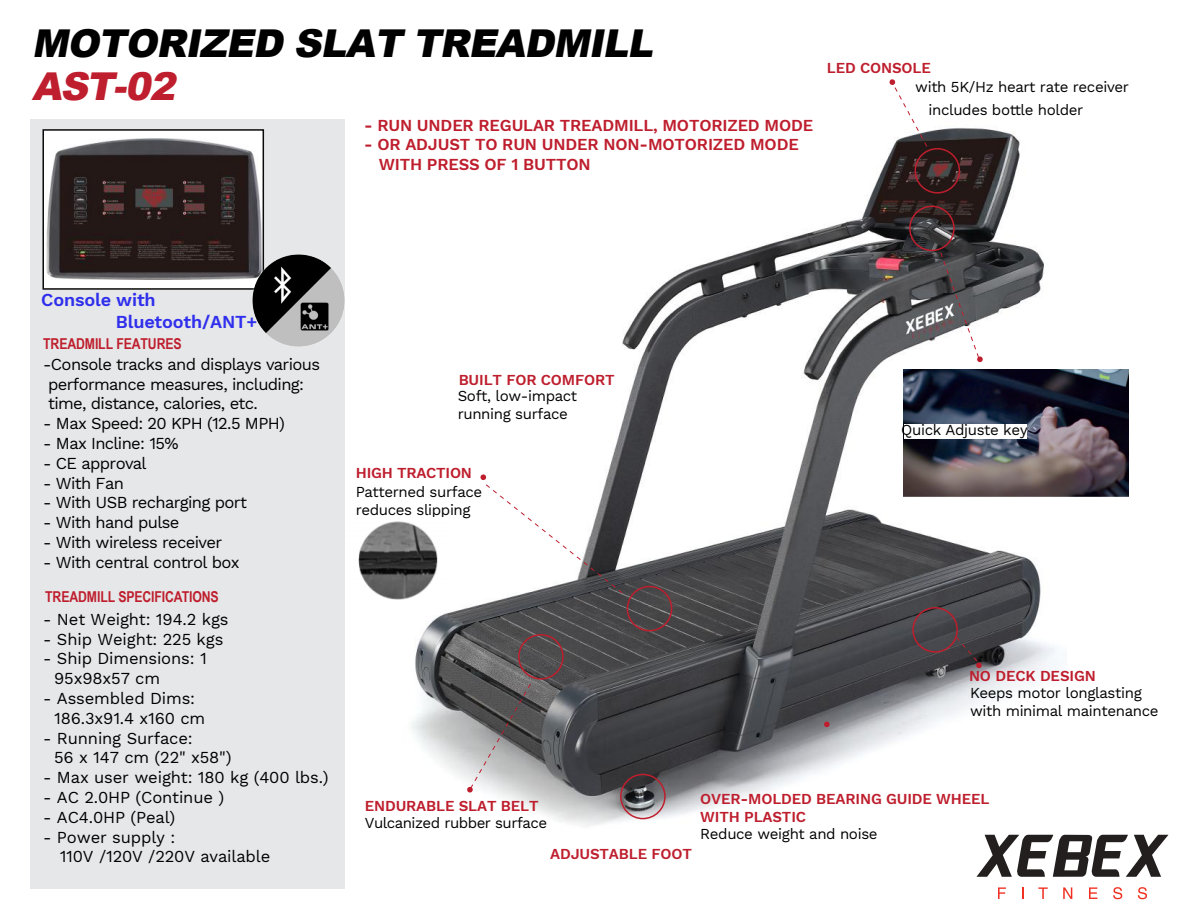
<style>
.page{position:relative;width:1188px;height:918px;background:#fff}
.page>*{position:absolute;margin:0;border:0;box-sizing:border-box;transform-origin:0 0}
.t1{font:italic 900 38.4px "Arial";color:#000}
.t2{font:italic 900 38.4px "Arial";color:#be1e2d}
.t3{font:600 18px/21.6px "Work Sans";letter-spacing:-.01em;color:#2f2fed}
.t4{font:16.5px/19.8px "Work Sans";letter-spacing:-.04em;color:#000}
.t5{font:16.5px/19.8px "Work Sans";letter-spacing:-.01em;color:#000}
.t6{font:600 16.5px/19.8px "Work Sans";letter-spacing:-.01em;color:#be1e2d}
.t7{font:15px/18px "Work Sans";letter-spacing:-.025em;color:#000}
.t8{font:600 15px/18px "Work Sans";letter-spacing:-.01em;color:#be1e2d}
.t9{font:700 15px "Arial Narrow";letter-spacing:-.01em;color:#be1e2d}
</style>
<div class="page">
<img style="left:410px;top:128px;width:657px;height:707px">
<div style="left:30px;top:119px;width:315px;height:770px;background:#e6e7e8"></div>
<svg style="left:976px;top:835px;width:193px;height:42px"></svg>
<svg style="left:998px;top:887px;width:8px;height:12px"></svg>
<svg style="left:1022px;top:887px;width:1px;height:12px"></svg>
<svg style="left:1038px;top:887px;width:10px;height:12px"></svg>
<svg style="left:1063px;top:887px;width:9px;height:12px"></svg>
<svg style="left:1089px;top:887px;width:8px;height:12px"></svg>
<svg style="left:1113px;top:887px;width:9px;height:12px"></svg>
<svg style="left:1138px;top:887px;width:9px;height:12px"></svg>
<div style="left:620px;top:774px;width:46px;height:45px;border:2px solid #be1e2d;border-radius:50%"></div>
<div style="left:909px;top:206px;width:46px;height:45px;border:2px solid #be1e2d;border-radius:50%"></div>
<div style="left:518px;top:634px;width:46px;height:46px;border:2px solid #be1e2d;border-radius:50%"></div>
<svg style="left:955px;top:636px;width:27px;height:33px"></svg>
<svg style="left:467px;top:683px;width:64px;height:110px;background:#8c8b8c"></svg>
<div style="left:912px;top:607px;width:46px;height:46px;border:2px solid #be1e2d;border-radius:50%"></div>
<svg style="left:940px;top:252px;width:43px;height:111px"></svg>
<div style="left:42px;top:129px;width:222px;height:161px;background:#fff;border:2px solid #0a0a0a"></div>
<div style="left:915px;top:148px;width:45px;height:46px;border:2px solid #be1e2d;border-radius:50%"></div>
<div style="left:627px;top:586px;width:45px;height:45px;border:2px solid #be1e2d;border-radius:50%"></div>
<img style="left:358px;top:517px;width:92px;height:92px">
<svg style="left:824px;top:721px;width:6px;height:7px"></svg>
<img style="left:904px;top:370px;width:225px;height:127px">
<div style="left:904px;top:424px;width:123px;height:14px;background:#fff"></div>
<svg style="left:889px;top:79px;width:40px;height:71px"></svg>
<svg style="left:480px;top:474px;width:144px;height:121px"></svg>
<img style="left:46px;top:138px;width:215px;height:141px">
<img style="left:249px;top:250px;width:96px;height:97px">
<h1 class="t1" style="left:32px;top:15px;width:632px">MOTORIZED SLAT TREADMILL</h1>
<h1 class="t2" style="left:32px;top:58px;width:154px">AST-02</h1>
<p class="t6" style="left:364px;top:116px;width:451px">- RUN UNDER REGULAR TREADMILL, MOTORIZED MODE</p>
<p class="t6" style="left:379px;top:136px;width:422px;text-indent:-15px">- OR ADJUST TO RUN UNDER NON-MOTORIZED MODE<br>WITH PRESS OF 1 BUTTON</p>
<p class="t8" style="left:827px;top:60px;width:106px">LED CONSOLE</p>
<p class="t7" style="left:915px;top:79px;width:215px">with 5K/Hz heart rate receiver</p>
<p class="t7" style="left:929px;top:102px;width:156px">includes bottle holder</p>
<p class="t3" style="left:116px;top:290px;width:143px;text-indent:-75px">Console with<br>Bluetooth/ANT+</p>
<p class="t9" style="left:43px;top:332px;width:140px">TREADMILL FEATURES</p>
<p class="t4" style="left:48px;top:355px;width:273px;text-indent:-5px">-Console tracks and displays various performance measures, including: time, distance, calories, etc.</p>
<p class="t4" style="left:43px;top:414px;width:243px">- Max Speed: 20 KPH (12.5 MPH)</p>
<p class="t4" style="left:43px;top:434px;width:137px">- Max Incline: 15%</p>
<p class="t4" style="left:43px;top:454px;width:105px">- CE approval</p>
<p class="t4" style="left:43px;top:474px;width:82px">- With Fan</p>
<p class="t4" style="left:43px;top:494px;width:205px">- With USB recharging port</p>
<p class="t4" style="left:43px;top:513px;width:138px">- With hand pulse</p>
<p class="t4" style="left:43px;top:533px;width:180px">- With wireless receiver</p>
<p class="t4" style="left:43px;top:553px;width:198px">- With central control box</p>
<p class="t8" style="left:459px;top:371px;width:157px">BUILT FOR COMFORT</p>
<p class="t7" style="left:458px;top:388px;width:121px">Soft, low-impact running surface</p>
<p class="t8" style="left:356px;top:465px;width:118px">HIGH TRACTION</p>
<p class="t7" style="left:356px;top:484px;width:128px">Patterned surface reduces slipping</p>
<p class="t7" style="left:901px;top:421px;width:128px">Quick Adjuste key</p>
<p class="t9" style="left:45px;top:585px;width:175px">TREADMILL SPECIFICATIONS</p>
<p class="t5" style="left:43px;top:610px;width:187px">- Net Weight: 194.2 kgs</p>
<p class="t5" style="left:43px;top:630px;width:182px">- Ship Weight: 225 kgs</p>
<p class="t5" style="left:54px;top:650px;width:154px;text-indent:-11px">- Ship Dimensions: 1<br>95x98x57 cm</p>
<p class="t5" style="left:54px;top:689px;width:153px;text-indent:-11px">- Assembled Dims:<br>186.3x91.4 x160 cm</p>
<p class="t5" style="left:54px;top:729px;width:179px;text-indent:-11px">- Running Surface:<br>56 x 147 cm (22" x58")</p>
<p class="t5" style="left:43px;top:768px;width:287px">- Max user weight: 180 kg (400 lbs.)</p>
<p class="t5" style="left:43px;top:788px;width:182px">- AC 2.0HP (Continue )</p>
<p class="t5" style="left:43px;top:808px;width:134px">- AC4.0HP (Peal)</p>
<p class="t5" style="left:60px;top:828px;width:212px;text-indent:-16px">- Power supply :<br>110V /120V /220V available</p>
<p class="t8" style="left:969px;top:667px;width:128px">NO DECK DESIGN</p>
<p class="t7" style="left:970px;top:685px;width:190px">Keeps motor longlasting with minimal maintenance</p>
<p class="t8" style="left:365px;top:798px;width:175px">ENDURABLE SLAT BELT</p>
<p class="t7" style="left:365px;top:815px;width:184px">Vulcanized rubber surface</p>
<p class="t8" style="left:550px;top:846px;width:143px">ADJUSTABLE FOOT</p>
<p class="t8" style="left:700px;top:791px;width:291px">OVER-MOLDED BEARING GUIDE WHEEL<br>WITH PLASTIC</p>
<p class="t7" style="left:700px;top:826px;width:179px">Reduce weight and noise</p>
</div>
